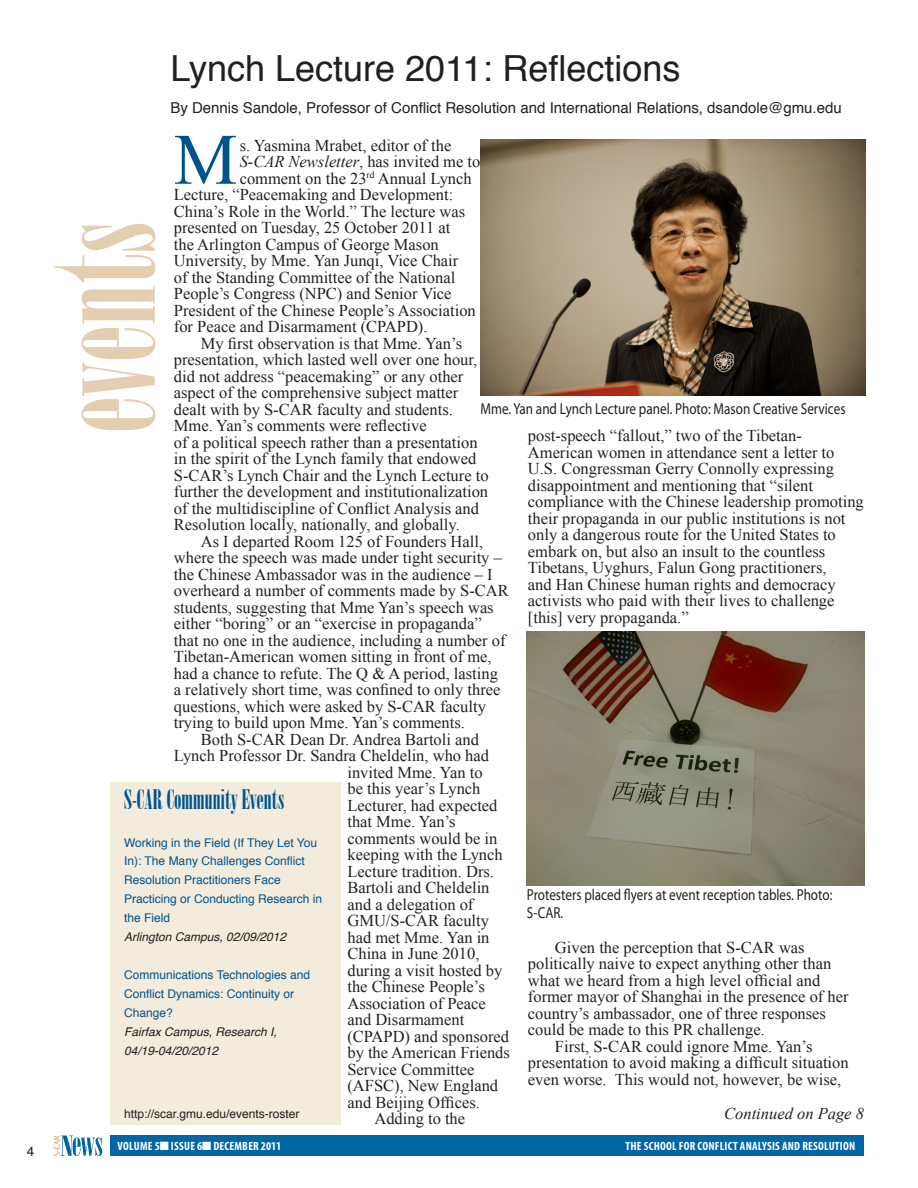
<style>
.page{position:relative;width:918px;height:1188px;background:#fff}
.page>*{position:absolute;margin:0;border:0;box-sizing:border-box;transform-origin:0 0}
.Section_head{font:138px "Onyx";color:#e3ceb1}
.Body_Drop_Cap{font:72.3px "Times New Roman";color:#00548e}
.Headline_2{font:36px "Helvetica";color:#231f20}
.t1{font:27px "Onyx";color:#00548e}
.Body_Drop_Cap-2{font:16.5px/16.5px "Times New Roman";color:#231f20}
.Body_Drop_Cap-3{font:italic 16.5px "Times New Roman";color:#231f20}
.t2{font:15.9px/18px "Myriad Pro";color:#231f20;scale:.83 1}
.Author{font:15px "Helvetica";color:#231f20}
.t3{font:13.5px "Helvetica";color:#231f20}
.t4{font:12px/18.9px "Helvetica";color:#00548e}
.t5{font:700 condensed 12px "Myriad Pro";letter-spacing:.02em;color:#fff}
.t6{font:italic 12px/18.9px "Helvetica";color:#231f20}
.t7{font:12px "Helvetica";color:#231f20}
.s1{font-style:normal}
</style>
<div class="page">
<div style="left:111px;top:1135px;width:753px;height:21px;background:#0066a4"></div>
<svg style="left:54px;top:1135px;width:48px;height:21px"></svg>
<div style="left:111px;top:782px;width:230px;height:342px;background:#f3ebdc"></div>
<img style="left:480px;top:139px;width:386px;height:257px">
<img style="left:527px;top:632px;width:338px;height:253px">
<p class="t3" style="left:27px;top:1140px;width:9px">4</p>
<p class="Headline_2" style="left:170px;top:41px;width:512px">Lynch Lecture 2011: Reflections</p>
<p class="Author" style="left:170px;top:96px;width:673px">By Dennis Sandole, Professor of Conflict Resolution and International Relations, dsandole@gmu.edu</p>
<p class="Body_Drop_Cap" style="left:174px;top:111px;width:65px">M</p>
<p class="Body_Drop_Cap-2" style="left:240px;top:137px;width:213px">s. Yasmina Mrabet, editor of the</p>
<p class="Body_Drop_Cap-3" style="left:240px;top:150px;width:242px">S-CAR Newsletter<span class="s1">, has invited me to</span></p>
<p class="Body_Drop_Cap-2" style="left:240px;top:170px;width:234px">comment on the 23<sup>rd</sup> Annual Lynch</p>
<p class="Body_Drop_Cap-2" style="left:174px;top:186px;width:281px">Lecture, “Peacemaking and Development:</p>
<p class="Body_Drop_Cap-2" style="left:174px;top:203px;width:293px">China’s Role in the World.” The lecture was</p>
<p class="Body_Drop_Cap-2" style="left:174px;top:219px;width:278px">presented on Tuesday, 25 October 2011 at</p>
<p class="Body_Drop_Cap-2" style="left:174px;top:236px;width:267px">the Arlington Campus of George Mason</p>
<p class="Body_Drop_Cap-2" style="left:174px;top:252px;width:286px">University, by Mme. Yan Junqi, Vice Chair</p>
<p class="Body_Drop_Cap-2" style="left:174px;top:269px;width:283px">of the Standing Committee of the National</p>
<p class="Body_Drop_Cap-2" style="left:174px;top:285px;width:279px">People’s Congress (NPC) and Senior Vice</p>
<p class="Body_Drop_Cap-2" style="left:174px;top:302px;width:304px">President of the Chinese People’s Association</p>
<p class="Body_Drop_Cap-2" style="left:174px;top:318px;width:255px">for Peace and Disarmament (CPAPD).</p>
<p class="Body_Drop_Cap-2" style="left:174px;top:335px;width:316px;text-indent:27px">My first observation is that Mme. Yan’s presentation, which lasted well over one hour, did not address “peacemaking” or any other aspect of the comprehensive subject matter dealt with by S-CAR faculty and students.<br>Mme. Yan’s comments were reflective<br>of a political speech rather than a presentation in the spirit of the Lynch family that endowed S-CAR’s Lynch Chair and the Lynch Lecture to further the development and institutionalization of the multidiscipline of Conflict Analysis and Resolution locally, nationally, and globally.</p>
<p class="Body_Drop_Cap-2" style="left:174px;top:533px;width:336px;text-indent:27px">As I departed Room 125 of Founders Hall, where the speech was made under tight security – the Chinese Ambassador was in the audience – I overheard a number of comments made by S-CAR students, suggesting that Mme Yan’s speech was either “boring” or an “exercise in propaganda” that no one in the audience, including a number of Tibetan-American women sitting in front of me, had a chance to refute. The Q &amp; A period, lasting a relatively short time, was confined to only three questions, which were asked by S-CAR faculty trying to build upon Mme. Yan’s comments.</p>
<p class="Body_Drop_Cap-2" style="left:201px;top:731px;width:280px">Both S-CAR Dean Dr. Andrea Bartoli and</p>
<p class="Body_Drop_Cap-2" style="left:174px;top:747px;width:317px">Lynch Professor Dr. Sandra Cheldelin, who had</p>
<p class="Body_Drop_Cap-2" style="left:347px;top:764px;width:137px">invited Mme. Yan to</p>
<p class="Body_Drop_Cap-2" style="left:347px;top:780px;width:135px">be this year’s Lynch</p>
<p class="Body_Drop_Cap-2" style="left:347px;top:797px;width:152px">Lecturer, had expected</p>
<p class="Body_Drop_Cap-2" style="left:347px;top:813px;width:110px">that Mme. Yan’s</p>
<p class="Body_Drop_Cap-2" style="left:347px;top:830px;width:151px">comments would be in</p>
<p class="Body_Drop_Cap-2" style="left:347px;top:846px;width:157px">keeping with the Lynch</p>
<p class="Body_Drop_Cap-2" style="left:347px;top:863px;width:148px">Lecture tradition. Drs.</p>
<p class="Body_Drop_Cap-2" style="left:347px;top:879px;width:144px">Bartoli and Cheldelin</p>
<p class="Body_Drop_Cap-2" style="left:347px;top:896px;width:128px">and a delegation of</p>
<p class="Body_Drop_Cap-2" style="left:347px;top:912px;width:143px">GMU/S-CAR faculty</p>
<p class="Body_Drop_Cap-2" style="left:347px;top:929px;width:144px">had met Mme. Yan in</p>
<p class="Body_Drop_Cap-2" style="left:347px;top:945px;width:133px">China in June 2010,</p>
<p class="Body_Drop_Cap-2" style="left:347px;top:962px;width:156px">during a visit hosted by</p>
<p class="Body_Drop_Cap-2" style="left:347px;top:978px;width:139px">the Chinese People’s</p>
<p class="Body_Drop_Cap-2" style="left:347px;top:995px;width:140px">Association of Peace</p>
<p class="Body_Drop_Cap-2" style="left:347px;top:1011px;width:118px">and Disarmament</p>
<p class="Body_Drop_Cap-2" style="left:347px;top:1028px;width:163px">(CPAPD) and sponsored</p>
<p class="Body_Drop_Cap-2" style="left:347px;top:1044px;width:164px">by the American Friends</p>
<p class="Body_Drop_Cap-2" style="left:347px;top:1061px;width:128px">Service Committee</p>
<p class="Body_Drop_Cap-2" style="left:347px;top:1077px;width:152px">(AFSC), New England</p>
<p class="Body_Drop_Cap-2" style="left:347px;top:1094px;width:134px">and Beijing Offices.</p>
<p class="Body_Drop_Cap-2" style="left:374px;top:1110px;width:92px">Adding to the</p>
<p class="Section_head" style="left:26px;top:432px;width:212px;rotate:-90deg">events</p>
<p class="t2" style="left:480px;top:399px;width:442px">Mme. Yan and Lynch Lecture panel. Photo: Mason Creative Services</p>
<p class="Body_Drop_Cap-2" style="left:528px;top:427px;width:337px">post-speech “fallout,” two of the Tibetan-American women in attendance sent a letter to U.S. Congressman Gerry Connolly expressing disappointment and mentioning that “silent compliance with the Chinese leadership promoting their propaganda in our public institutions is not only a dangerous route for the United States to embark on, but also an insult to the countless Tibetans, Uyghurs, Falun Gong practitioners,<br>and Han Chinese human rights and democracy activists who paid with their lives to challenge [this] very propaganda.”</p>
<p class="t1" style="left:124px;top:783px;width:162px">S-CAR Community Events</p>
<p class="t4" style="left:124px;top:833px;width:200px">Working in the Field (If They Let You<br>In): The Many Challenges Conflict<br>Resolution Practitioners Face<br>Practicing or Conducting Research in the Field</p>
<p class="t6" style="left:124px;top:928px;width:164px">Arlington Campus, 02/09/2012</p>
<p class="t4" style="left:124px;top:966px;width:187px">Communications Technologies and<br>Conflict Dynamics: Continuity or<br>Change?</p>
<p class="t6" style="left:124px;top:1023px;width:154px">Fairfax Campus, Research I,<br>04/19-04/20/2012</p>
<p class="t2" style="left:527px;top:885px;width:370px">Protesters placed flyers at event reception tables. Photo:<br>S-CAR.</p>
<p class="Body_Drop_Cap-2" style="left:528px;top:939px;width:322px;text-indent:27px">Given the perception that S-CAR was politically naive to expect anything other than what we heard from a high level official and former mayor of Shanghai in the presence of her country’s ambassador, one of three responses could be made to this PR challenge.</p>
<p class="Body_Drop_Cap-2" style="left:528px;top:1038px;width:322px;text-align:center">First, S-CAR could ignore Mme. Yan’s presentation to avoid making a difficult situation even worse. This would not, however, be wise,</p>
<p class="Body_Drop_Cap-3" style="left:724px;top:1102px;width:141px">Continued on Page 8</p>
<p class="t7" style="left:124px;top:1104px;width:177px">http://scar.gmu.edu/events-roster</p>
<p class="t5" style="left:118px;top:1139px;width:165px">VOLUME 5■ ISSUE 6■ DECEMBER 2011</p>
<p class="t5" style="left:625px;top:1139px;width:231px">THE SCHOOL FOR CONFLICT ANALYSIS AND RESOLUTION</p>
</div>
